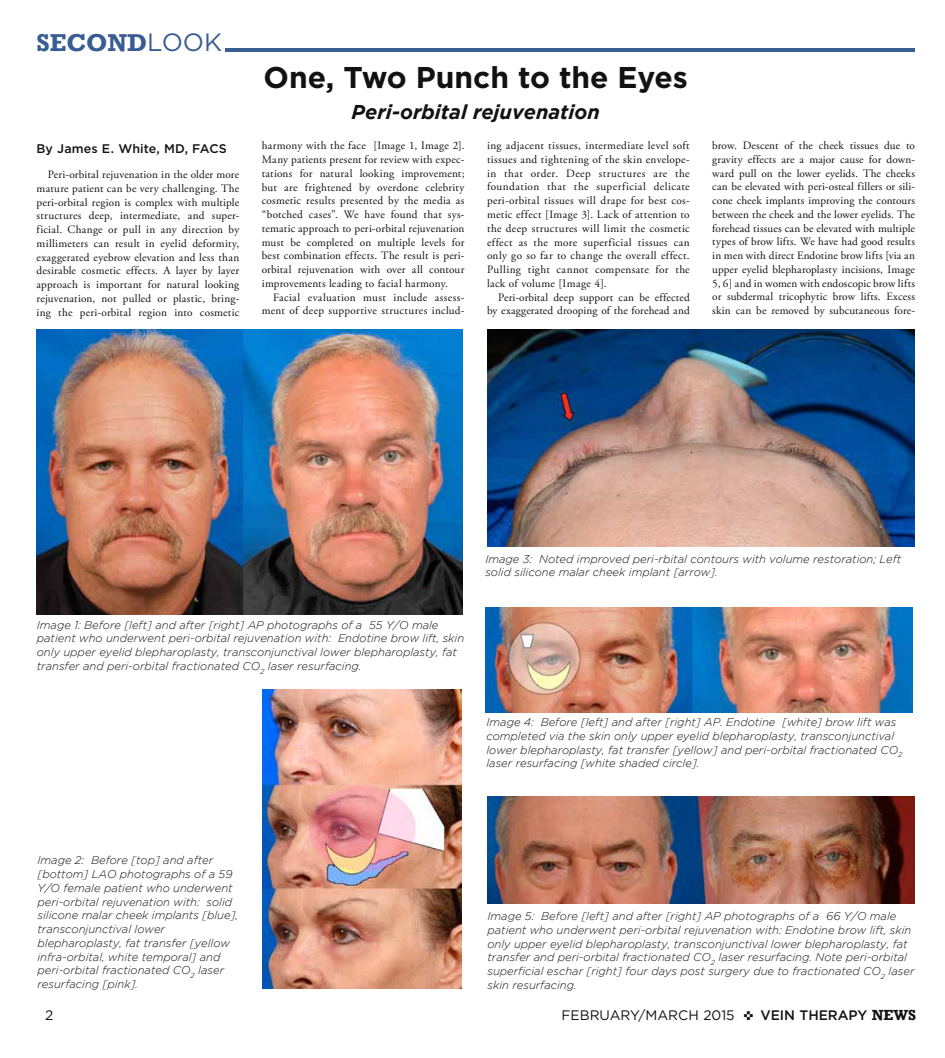
<style>
.page{position:relative;width:945px;height:1058px;background:#fff}
.page>*{position:absolute;margin:0;border:0;box-sizing:border-box;transform-origin:0 0}
.t1{font:700 30px "Gotham";color:#121212}
.t2{font:700 25px "Rockwell";color:#385c93}
.t3{font:italic 700 20px "Gotham";color:#121212}
.t4{font:13.75px "Gotham";color:#121212}
.t5{font:500 13.75px "Gotham";letter-spacing:-.005em;color:#121212}
.t6{font:500 12.5px "Gotham";letter-spacing:.005em;color:#121212}
.t7{font:11.25px/13.8px "Adobe Garamond Pro";letter-spacing:.02em;color:#121212;text-align:justify}
.t8{font:italic 300 11.25px/13.8px "Gotham";color:#121212}
.s1{font-family:"Gotham";font-weight:400}
.s2{font-family:"Rockwell";font-weight:700;font-size:15px}
</style>
<div class="page">
<hr style="left:225px;top:48px;width:690px;height:4px;background:#385c93">
<img style="left:36px;top:329px;width:427px;height:285px">
<img style="left:488px;top:329px;width:427px;height:217px">
<img style="left:263px;top:689px;width:199px;height:299px">
<img style="left:486px;top:607px;width:426px;height:105px">
<img style="left:488px;top:796px;width:427px;height:108px">
<h2 class="t2" style="left:37px;top:28px;width:187px">SECOND<span class="s1">LOOK</span></h2>
<p class="t6" style="left:37px;top:140px;width:192px">By James E. White, MD, FACS</p>
<p class="t7" style="left:37px;top:168px;width:204px;text-indent:11px">Peri-orbital rejuvenation in the older more mature patient can be very challenging. The peri-orbital region is complex with multiple structures deep, intermediate, and super&shy;ficial. Change or pull in any direction by millimeters can result in eyelid deformity, exaggerated eyebrow elevation and less than desirable cosmetic effects. A layer by layer approach is important for natural looking rejuvenation, not pulled or plastic, bring&shy;ing the peri-orbital region into cosmetic</p>
<h1 class="t1" style="left:264px;top:57px;width:426px">One, Two Punch to the Eyes</h1>
<h3 class="t3" style="left:352px;top:100px;width:250px">Peri-orbital rejuvenation</h3>
<p class="t7" style="left:262px;top:139px;width:204px">harmony with the face [Image 1, Image 2].<br>Many patients present for review with expec&shy;tations for natural looking improvement; but are frightened by overdone celebrity cosmetic results presented by the media as “botched cases”. We have found that sys&shy;tematic approach to peri-orbital rejuvenation must be completed on multiple levels for best combination effects. The result is peri&shy;orbital rejuvenation with over all contour improvements leading to facial harmony.</p>
<p class="t7" style="left:262px;top:290px;width:204px;text-align:right">Facial evaluation must include assess&shy;ment of deep supportive structures includ-</p>
<p class="t7" style="left:487px;top:139px;width:204px">ing adjacent tissues, intermediate level soft tissues and tightening of the skin envelope&shy;in that order. Deep structures are the foundation that the superficial delicate peri-orbital tissues will drape for best cos&shy;metic effect [Image 3]. Lack of attention to the deep structures will limit the cosmetic effect as the more superficial tissues can only go so far to change the overall effect.<br>Pulling tight cannot compensate for the lack of volume [Image 4].</p>
<p class="t7" style="left:487px;top:290px;width:204px;text-align:right">Peri-orbital deep support can be effected by exaggerated drooping of the forehead and</p>
<p class="t7" style="left:712px;top:139px;width:204px">brow. Descent of the cheek tissues due to gravity effects are a major cause for down&shy;ward pull on the lower eyelids. The cheeks can be elevated with peri-osteal fillers or sili&shy;cone cheek implants improving the contours between the cheek and the lower eyelids. The forehead tissues can be elevated with multiple types of brow lifts. We have had good results in men with direct Endotine brow lifts [via an upper eyelid blepharoplasty incisions, Image 5, 6] and in women with endoscopic brow lifts or subdermal tricophytic brow lifts. Excess skin can be removed by subcutaneous fore-</p>
<p class="t8" style="left:485px;top:552px;width:418px">Image 3: Noted improved peri-rbital contours with volume restoration; Left solid silicone malar cheek implant [arrow].</p>
<p class="t8" style="left:37px;top:618px;width:429px">Image 1: Before [left] and after [right] AP photographs of a 55 Y/O male patient who underwent peri-orbital rejuvenation with: Endotine brow lift, skin only upper eyelid blepharoplasty, transconjunctival lower blepharoplasty, fat transfer and peri-orbital fractionated CO<sub>2</sub> laser resurfacing.</p>
<p class="t8" style="left:486px;top:715px;width:418px">Image 4: Before [left] and after [right] AP. Endotine [white] brow lift was completed via the skin only upper eyelid blepharoplasty, transconjunctival lower blepharoplasty, fat transfer [yellow] and peri-orbital fractionated CO<sub>2 </sub>laser resurfacing [white shaded circle].</p>
<p class="t8" style="left:38px;top:853px;width:202px">Image 2: Before [top] and after [bottom] LAO photographs of a 59<br>Y/O female patient who underwent peri-orbital rejuvenation with: solid silicone malar cheek implants [blue], transconjunctival lower blepharoplasty, fat transfer [yellow infra-orbital, white temporal] and peri-orbital fractionated CO<sub>2</sub> laser resurfacing [pink].</p>
<p class="t8" style="left:487px;top:909px;width:428px">Image 5: Before [left] and after [right] AP photographs of a 66 Y/O male patient who underwent peri-orbital rejuvenation with: Endotine brow lift, skin only upper eyelid blepharoplasty, transconjunctival lower blepharoplasty, fat transfer and peri-orbital fractionated CO<sub>2</sub> laser resurfacing. Note peri-orbital superficial eschar [right] four days post surgery due to fractionated CO<sub>2</sub> laser skin resurfacing.</p>
<p class="t4" style="left:45px;top:1006px;width:10px">2</p>
<p class="t4" style="left:562px;top:1006px;width:175px">FEBRUARY/MARCH 2015</p>
<p class="t5" style="left:761px;top:1005px;width:157px">VEIN THERAPY <span class="s2">NEWS</span></p>
</div>
